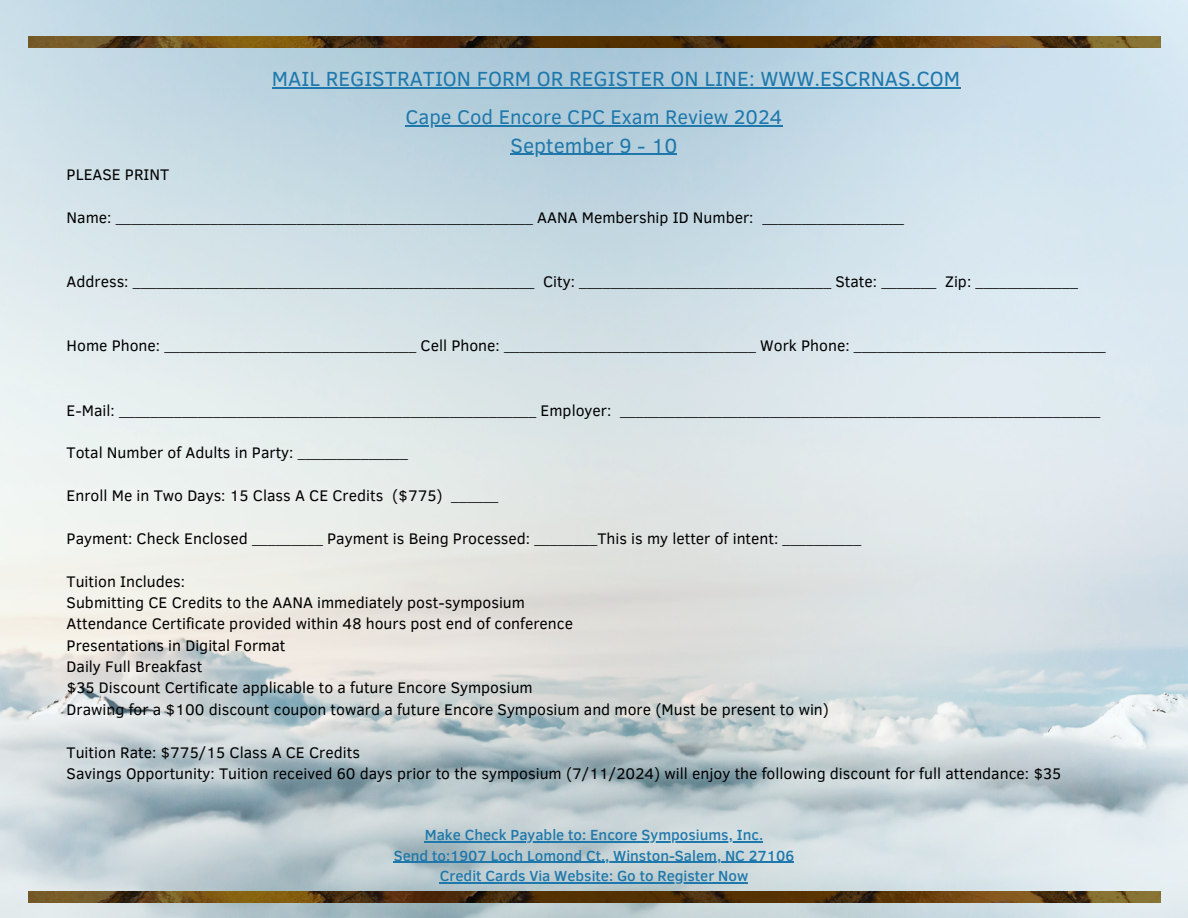
<style>
.page{position:relative;width:1188px;height:918px;background:#fff}
.page>*{position:absolute;margin:0;border:0;box-sizing:border-box;transform-origin:0 0}
.t1{font:21px "Clear Sans";color:#1f78ab}
.t2{font:20.25px "Clear Sans";color:#1f78ab}
.t3{font:15.75px/21.3px "Clear Sans";color:#000}
.t4{font:500 15px/20.2px "Clear Sans";color:#1f78ab;text-align:center}
</style>
<div class="page">
<img style="left:0;top:0;width:1188px;height:918px">
<img style="left:29px;top:36px;width:1132px;height:11px">
<hr style="left:272px;top:87px;width:688px;height:1px;background:#1f78ab">
<hr style="left:405px;top:126px;width:94px;height:1px;background:#1f78ab">
<hr style="left:499px;top:126px;width:284px;height:1px;background:#1f78ab">
<hr style="left:511px;top:154px;width:166px;height:1px;background:#1f78ab">
<hr style="left:425px;top:842px;width:338px;height:1px;background:#1f78ab">
<hr style="left:394px;top:862px;width:400px;height:1px;background:#1f78ab">
<hr style="left:440px;top:882px;width:308px;height:1px;background:#1f78ab">
<img style="left:28px;top:892px;width:1132px;height:11px">
<h1 class="t1" style="left:272px;top:63px;width:690px">MAIL REGISTRATION FORM OR REGISTER ON LINE: WWW.ESCRNAS.COM</h1>
<p class="t2" style="left:405px;top:103px;width:378px">Cape Cod Encore CPC Exam Review 2024</p>
<h1 class="t1" style="left:511px;top:130px;width:168px">September 9 - 10</h1>
<p class="t3" style="left:67px;top:163px;width:104px">PLEASE PRINT</p>
<p class="t3" style="left:67px;top:206px;width:839px">Name: _____________________________________________________ AANA Membership ID Number: __________________</p>
<p class="t3" style="left:67px;top:270px;width:1013px">Address: ___________________________________________________ City: ________________________________ State: _______ Zip: _____________</p>
<p class="t3" style="left:67px;top:334px;width:1041px">Home Phone: ________________________________ Cell Phone: ________________________________ Work Phone: ________________________________</p>
<p class="t3" style="left:67px;top:399px;width:1035px">E-Mail: _____________________________________________________ Employer: _____________________________________________________________</p>
<p class="t3" style="left:67px;top:441px;width:343px">Total Number of Adults in Party: ______________</p>
<p class="t3" style="left:67px;top:484px;width:433px">Enroll Me in Two Days: 15 Class A CE Credits ($775) ______</p>
<p class="t3" style="left:67px;top:527px;width:796px">Payment: Check Enclosed _________ Payment is Being Processed: ________This is my letter of intent: __________</p>
<p class="t3" style="left:67px;top:570px;width:764px">Tuition Includes:<br>Submitting CE Credits to the AANA immediately post-symposium<br>Attendance Certificate provided within 48 hours post end of conference<br>Presentations in Digital Format<br>Daily Full Breakfast<br>$35 Discount Certificate applicable to a future Encore Symposium<br>Drawing for a $100 discount coupon toward a future Encore Symposium and more (Must be present to win)</p>
<p class="t3" style="left:67px;top:741px;width:996px">Tuition Rate: $775/15 Class A CE Credits<br>Savings Opportunity: Tuition received 60 days prior to the symposium (7/11/2024) will enjoy the following discount for full attendance: $35</p>
<p class="t4" style="left:394px;top:824px;width:402px">Make Check Payable to: Encore Symposiums, Inc.<br>Send to:1907 Loch Lomond Ct., Winston-Salem, NC 27106<br>Credit Cards Via Website: Go to Register Now</p>
</div>
